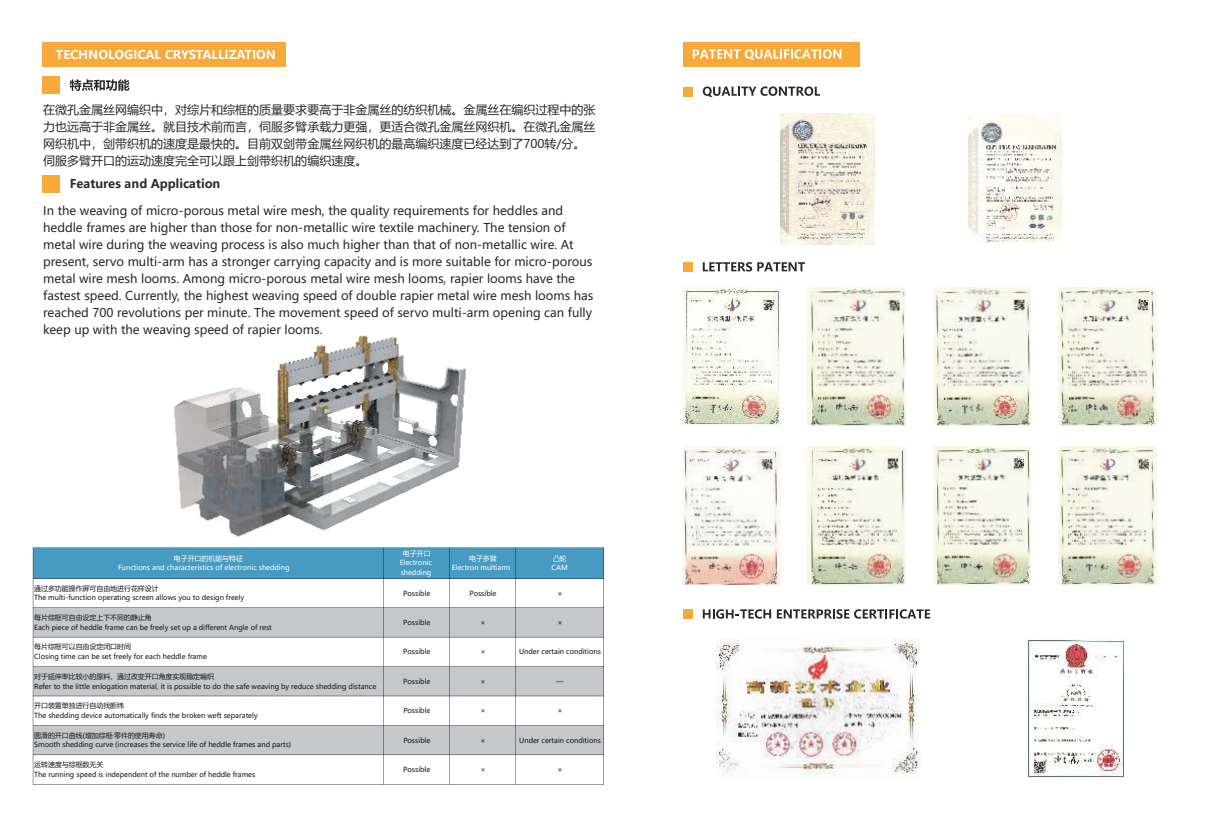
<style>
.page{position:relative;width:1208px;height:825px;background:#fff}
.page>*{position:absolute;margin:0;border:0;box-sizing:border-box;transform-origin:0 0}
.t1{font:12px/17px "Microsoft Ya Hei UI";color:#2b2829}
.t2{font:700 12px "Microsoft Ya Hei UI";color:#fff}
.t3{font:700 12px "Microsoft Ya Hei UI";color:#2b2829}
.t4{font:7px/9.7px "Microsoft Ya Hei UI";color:#151615}
.t5{font:7px/9.9px "Microsoft Ya Hei UI";letter-spacing:-.005em;color:#fff}
</style>
<div class="page">
<div style="left:43px;top:43px;width:243px;height:24px;background:#f7a93a"></div>
<div style="left:683px;top:87px;width:10px;height:9px;background:#f7a93a"></div>
<div style="left:683px;top:262px;width:10px;height:9px;background:#f7a93a"></div>
<div style="left:683px;top:609px;width:10px;height:10px;background:#f7a93a"></div>
<svg style="left:703px;top:86px;width:117px;height:11px"></svg>
<svg style="left:703px;top:262px;width:102px;height:9px"></svg>
<svg style="left:703px;top:609px;width:68px;height:10px"></svg>
<svg style="left:777px;top:609px;width:153px;height:10px"></svg>
<img style="left:780px;top:113px;width:96px;height:133px">
<img style="left:967px;top:113px;width:94px;height:133px">
<img style="left:715px;top:638px;width:205px;height:137px">
<img style="left:1025px;top:638px;width:99px;height:140px">
<img style="left:682px;top:287px;width:98px;height:139px">
<img style="left:808px;top:287px;width:97px;height:139px">
<img style="left:933px;top:287px;width:97px;height:139px">
<img style="left:1058px;top:287px;width:98px;height:139px">
<img style="left:682px;top:446px;width:98px;height:139px">
<img style="left:808px;top:446px;width:97px;height:139px">
<img style="left:933px;top:446px;width:98px;height:139px">
<img style="left:1058px;top:446px;width:98px;height:139px">
<div style="left:683px;top:43px;width:177px;height:24px;background:#f7a93a"></div>
<svg style="left:693px;top:49px;width:148px;height:11px"></svg>
<img style="left:51px;top:335px;width:524px;height:213px">
<div style="left:43px;top:77px;width:17px;height:17px;background:#f7a93a"></div>
<svg style="left:70px;top:79px;width:59px;height:12px"></svg>
<div style="left:43px;top:175px;width:17px;height:17px;background:#f7a93a"></div>
<div style="left:33px;top:548px;width:571px;height:30px;background:#479ac1"></div>
<svg style="left:34px;top:608px;width:569px;height:147px;fill:#c5c7ca"></svg>
<hr style="left:33px;top:548px;width:571px;height:1px;background:#151615">
<hr style="left:33px;top:578px;width:571px;height:1px;background:#151615">
<hr style="left:33px;top:607px;width:571px;height:1px;background:#151615">
<hr style="left:33px;top:637px;width:571px;height:1px;background:#151615">
<hr style="left:33px;top:666px;width:571px;height:1px;background:#151615">
<hr style="left:33px;top:696px;width:571px;height:1px;background:#151615">
<hr style="left:33px;top:725px;width:571px;height:1px;background:#151615">
<hr style="left:33px;top:755px;width:571px;height:1px;background:#151615">
<hr style="left:33px;top:784px;width:571px;height:1px;background:#151615">
<hr style="left:33px;top:548px;width:1px;height:236px;background:#151615">
<hr style="left:383px;top:548px;width:1px;height:236px;background:#151615">
<hr style="left:449px;top:548px;width:1px;height:236px;background:#151615">
<hr style="left:515px;top:548px;width:1px;height:236px;background:#151615">
<hr style="left:603px;top:548px;width:1px;height:236px;background:#151615">
<p class="t2" style="left:56px;top:50px;width:222px">TECHNOLOGICAL CRYSTALLIZATION</p>
<p class="t1" style="left:43px;top:100px;width:553px">在微孔金属丝网编织中，对综片和综框的质量要求要高于非金属丝的纺织机械。金属丝在编织过程中的张力也远高于非金属丝。就目技术前而言，伺服多臂承载力更强，更适合微孔金属丝网织机。在微孔金属丝网织机中，剑带织机的速度是最快的。目前双剑带金属丝网织机的最高编织速度已经达到了700转/分。伺服多臂开口的运动速度完全可以跟上剑带织机的编织速度。</p>
<p class="t3" style="left:70px;top:179px;width:152px">Features and Application</p>
<p class="t1" style="left:43px;top:203px;width:552px">In the weaving of micro-porous metal wire mesh, the quality requirements for heddles and heddle frames are higher than those for non-metallic wire textile machinery. The tension of metal wire during the weaving process is also much higher than that of non-metallic wire. At present, servo multi-arm has a stronger carrying capacity and is more suitable for micro-porous metal wire mesh looms. Among micro-porous metal wire mesh looms, rapier looms have the fastest speed. Currently, the highest weaving speed of double rapier metal wire mesh looms has reached 700 revolutions per minute. The movement speed of servo multi-arm opening can fully keep up with the weaving speed of rapier looms.</p>
<p class="t5" style="left:118px;top:553px;width:173px;text-indent:56px">电子开口的机能与特征<br>Functions and characteristics of electronic shedding</p>
<p class="t5" style="left:400px;top:548px;width:34px;text-align:center">电子开口<br>Electronic shedding</p>
<p class="t5" style="left:452px;top:553px;width:60px;text-align:center">电子多臂<br>Electron multiarm</p>
<p class="t5" style="left:551px;top:553px;width:18px">凸轮<br>CAM</p>
<p class="t4" style="left:34px;top:583px;width:212px">通过多功能操作屏可自由地进行花样设计<br>The multi-function operating screen allows you to design freely</p>
<p class="t4" style="left:403px;top:589px;width:29px">Possible</p>
<p class="t4" style="left:469px;top:589px;width:29px">Possible</p>
<p class="t4" style="left:557px;top:589px;width:7px">×</p>
<p class="t4" style="left:34px;top:612px;width:239px">每片综框可自由设定上下不同的静止角<br>Each piece of heddle frame can be freely set up a different Angle of rest</p>
<p class="t4" style="left:557px;top:618px;width:7px">×</p>
<p class="t4" style="left:403px;top:618px;width:29px">P o bi ss el</p>
<p class="t4" style="left:480px;top:618px;width:7px">×</p>
<p class="t4" style="left:34px;top:642px;width:174px">每片综框可以自由设定闭口时间<br>Closing time can be set freely for each heddle frame</p>
<p class="t4" style="left:403px;top:647px;width:29px">Possible</p>
<p class="t4" style="left:480px;top:647px;width:7px">×</p>
<p class="t4" style="left:519px;top:647px;width:83px">Under certain conditions</p>
<p class="t4" style="left:34px;top:671px;width:343px">对于延伸率比较小的原料，通过改变开口角度实现稳定编织<br>Refer to the little enlogation material, it is possible to do the safe weaving by reduce shedding distance</p>
<p class="t4" style="left:556px;top:677px;width:9px">—</p>
<p class="t4" style="left:403px;top:677px;width:29px">P o bi ss el</p>
<p class="t4" style="left:480px;top:677px;width:7px">×</p>
<p class="t4" style="left:34px;top:701px;width:225px">开口装置单独进行自动找断纬<br>The shedding device automatically finds the broken weft separately</p>
<p class="t4" style="left:557px;top:706px;width:7px">×</p>
<p class="t4" style="left:403px;top:706px;width:29px">P o bi ss el</p>
<p class="t4" style="left:480px;top:706px;width:7px">×</p>
<p class="t4" style="left:34px;top:730px;width:258px">圆滑的开口曲线(增加综框·零件的使用寿命)<br>Smooth shedding curve (increases the service life of heddle frames and parts)</p>
<p class="t4" style="left:403px;top:736px;width:29px">Possible</p>
<p class="t4" style="left:480px;top:736px;width:7px">×</p>
<p class="t4" style="left:519px;top:736px;width:83px">Under certain conditions</p>
<p class="t4" style="left:34px;top:760px;width:223px">运转速度与综框数无关<br>The running speed is independent of the number of heddle frames</p>
<p class="t4" style="left:557px;top:765px;width:7px">×</p>
<p class="t4" style="left:403px;top:765px;width:29px">P o bi ss el</p>
<p class="t4" style="left:480px;top:765px;width:7px">×</p>
</div>
